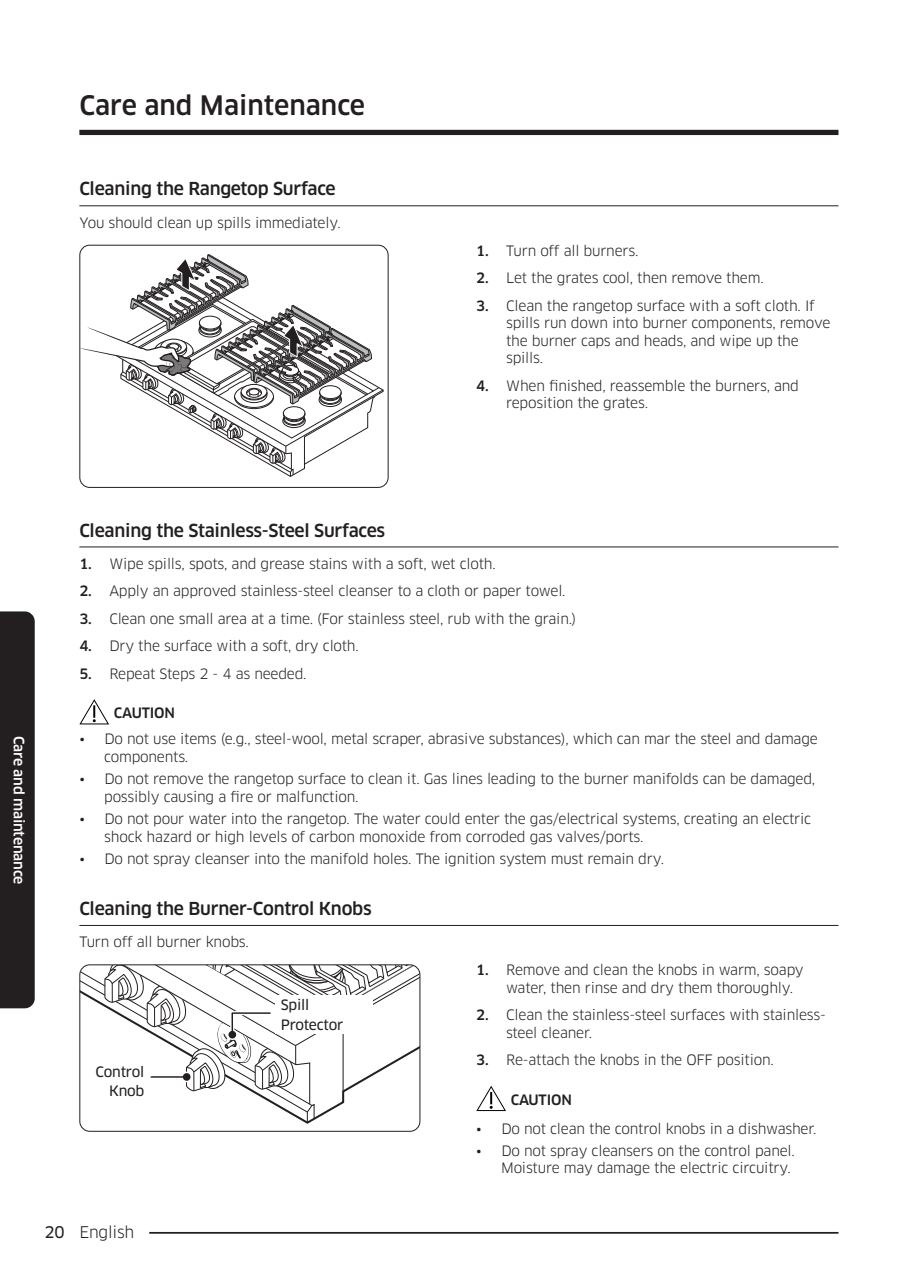
<style>
.page{position:relative;width:903px;height:1275px;background:#fff}
.page>*{position:absolute;margin:0;border:0;box-sizing:border-box;transform-origin:0 0}
.t1{font:500 26.25px "Samsung Clan Pro";color:#231f20}
.t2{font:500 17.5px "Samsung Clan Pro";letter-spacing:-.015em;color:#231f20}
.t3{font:15.75px "Samsung Clan Pro";letter-spacing:-.015em;color:#231f20}
.t4{font:14px/17.5px "Samsung Clan Pro";letter-spacing:-.015em;color:#231f20}
.t5{font:14px/19.6px "Samsung Clan Pro News";letter-spacing:-.015em;color:#231f20}
.t6{font:500 14px "Samsung Clan Pro";letter-spacing:-.015em;color:#fff}
.t7{font:500 14px "Samsung Clan Pro";letter-spacing:-.015em;color:#231f20}
.s1{font-weight:500}
.s2{font-family:"Samsung Clan Pro News"}
</style>
<div class="page">
<hr style="left:79px;top:1232px;width:759px;height:2px;background:#231f20">
<div style="left:64px;top:1223px;width:85px;height:17px;background:#fff"></div>
<div style="left:0;top:611px;width:35px;height:397px;background:#231f20"></div>
<div style="left:79px;top:130px;width:759px;height:5px;background:#231f20"></div>
<hr style="left:79px;top:205px;width:759px;height:1px;background:#231f20">
<hr style="left:79px;top:546px;width:759px;height:1px;background:#231f20">
<hr style="left:79px;top:925px;width:759px;height:1px;background:#231f20">
<svg style="left:81px;top:251px;width:302px;height:226px"></svg>
<div style="left:79px;top:245px;width:309px;height:243px;border:1px solid #231f20;border-radius:10px"></div>
<svg style="left:79px;top:699px;width:30px;height:25px"></svg>
<svg style="left:81px;top:965px;width:339px;height:158px"></svg>
<div style="left:228px;top:1031px;width:8px;height:7px;background:#231f20;border-radius:50%"></div>
<div style="left:79px;top:964px;width:341px;height:168px;border:1px solid #231f20;border-radius:10px"></div>
<div style="left:276px;top:995px;width:97px;height:39px;background:#fff"></div>
<div style="left:89px;top:1062px;width:60px;height:38px;background:#fff"></div>
<svg style="left:476px;top:1086px;width:30px;height:25px"></svg>
<h1 class="t1" style="left:79px;top:90px;width:287px">Care and Maintenance</h1>
<p class="t2" style="left:79px;top:179px;width:258px">Cleaning the Rangetop Surface</p>
<p class="t4" style="left:79px;top:214px;width:263px">You should clean up spills immediately.</p>
<p class="t4" style="left:476px;top:242px;width:164px"><span class="s1">1.</span> Turn off all burners.</p>
<p class="t4" style="left:476px;top:269px;width:289px"><span class="s1">2.</span> Let the grates cool, then remove them.</p>
<p class="t4" style="left:506px;top:297px;width:326px;text-indent:-30px"><span class="s1">3.</span> Clean the rangetop surface with a soft cloth. If spills run down into burner components, remove the burner caps and heads, and wipe up the spills.</p>
<p class="t4" style="left:506px;top:377px;width:294px;text-indent:-30px"><span class="s1">4.</span> When finished, reassemble the burners, and reposition the grates.</p>
<p class="t6" style="left:27px;top:735px;width:150px;rotate:90deg">Care and maintenance</p>
<p class="t2" style="left:79px;top:520px;width:307px">Cleaning the Stainless-Steel Surfaces</p>
<p class="t4" style="left:79px;top:555px;width:418px"><span class="s1">1.</span> Wipe spills, spots, and grease stains with a soft, wet cloth.</p>
<p class="t4" style="left:79px;top:582px;width:488px"><span class="s1">2.</span> Apply an approved stainless-steel cleanser to a cloth or paper towel.</p>
<p class="t4" style="left:79px;top:610px;width:498px"><span class="s1">3.</span> Clean one small area at a time. (For stainless steel, rub with the grain.)</p>
<p class="t4" style="left:79px;top:637px;width:281px"><span class="s1">4.</span> Dry the surface with a soft, dry cloth.</p>
<p class="t4" style="left:79px;top:665px;width:229px"><span class="s1">5.</span> Repeat Steps 2 - 4 as needed.</p>
<p class="t7" style="left:114px;top:705px;width:63px">CAUTION</p>
<p class="t4" style="left:104px;top:730px;width:715px;text-indent:-25px">• Do not use items (e.g., steel-wool, metal scraper, abrasive substances), which can mar the steel and damage components.</p>
<p class="t4" style="left:104px;top:770px;width:713px;text-indent:-25px">• Do not remove the rangetop surface to clean it. Gas lines leading to the burner manifolds can be damaged, possibly causing a fire or malfunction.</p>
<p class="t4" style="left:104px;top:810px;width:709px;text-indent:-25px">• Do not pour water into the rangetop. The water could enter the gas/electrical systems, creating an electric shock hazard or high levels of carbon monoxide from corroded gas valves/ports.</p>
<p class="t4" style="left:79px;top:850px;width:586px">• Do not spray cleanser into the manifold holes. The ignition system must remain dry.</p>
<p class="t2" style="left:79px;top:898px;width:294px">Cleaning the Burner-Control Knobs</p>
<p class="t4" style="left:79px;top:933px;width:171px">Turn off all burner knobs.</p>
<p class="t5" style="left:96px;top:1062px;width:50px;text-align:right">Control<br>Knob</p>
<p class="t3" style="left:45px;top:1222px;width:91px"><span class="s2">20</span> English</p>
<p class="t5" style="left:281px;top:995px;width:64px">Spill<br>Protector</p>
<p class="t4" style="left:506px;top:961px;width:299px;text-indent:-30px"><span class="s1">1.</span> Remove and clean the knobs in warm, soapy water, then rinse and dry them thoroughly.</p>
<p class="t4" style="left:506px;top:1006px;width:321px;text-indent:-30px"><span class="s1">2.</span> Clean the stainless-steel surfaces with stainless&shy;steel cleaner.</p>
<p class="t4" style="left:476px;top:1051px;width:299px"><span class="s1">3.</span> Re-attach the knobs in the OFF position.</p>
<p class="t7" style="left:511px;top:1092px;width:63px">CAUTION</p>
<p class="t4" style="left:476px;top:1120px;width:342px">• Do not clean the control knobs in a dishwasher.</p>
<p class="t4" style="left:476px;top:1142px;width:320px;text-align:right">• Do not spray cleansers on the control panel.<br>Moisture may damage the electric circuitry.</p>
</div>
